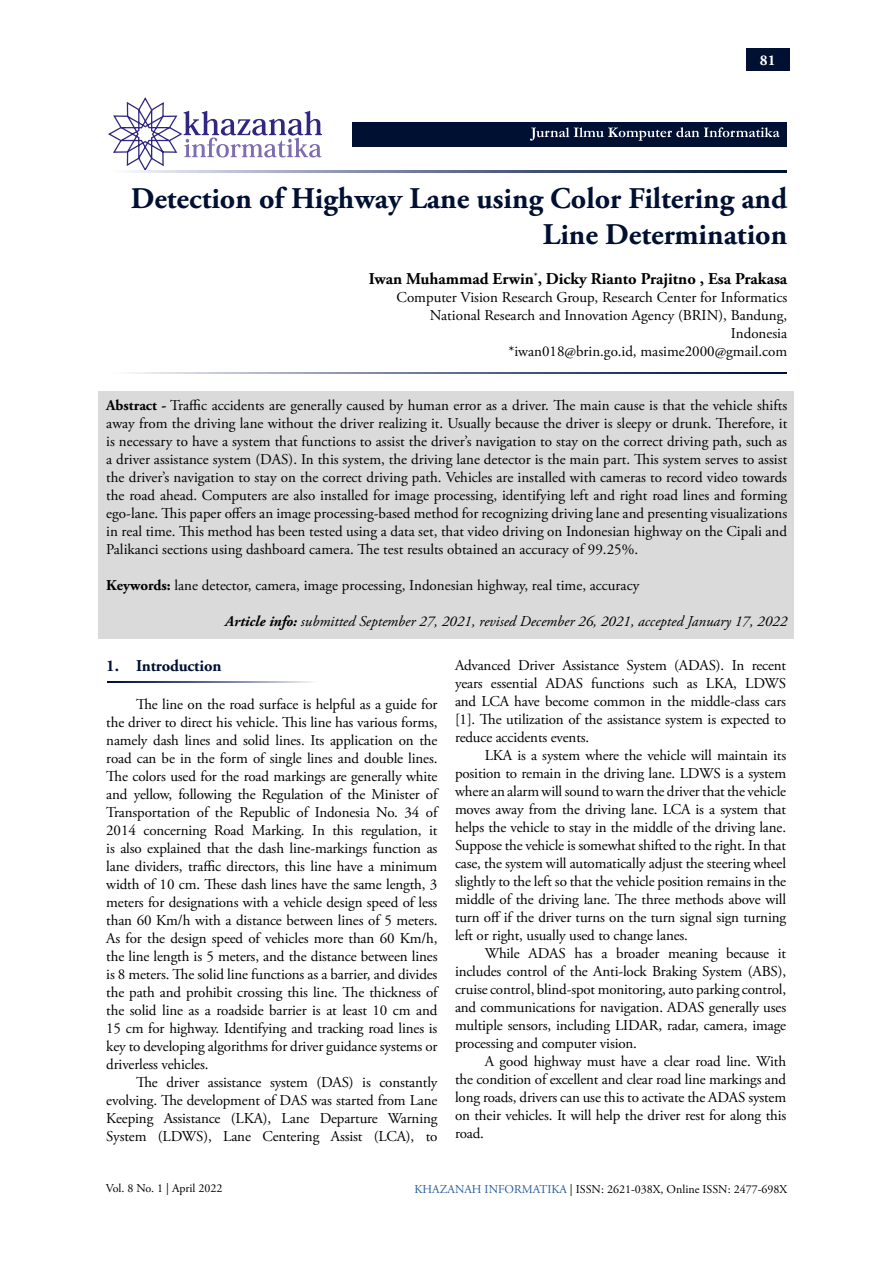
<style>
.page{position:relative;width:893px;height:1263px;background:#fff}
.page>*{position:absolute;margin:0;border:0;box-sizing:border-box;transform-origin:0 0}
.t1{font:700 30px/36px "Adobe Garamond Pro";color:#001032;text-align:right}
.t2{font:700 16.5px "Adobe Garamond Pro";color:#000}
.t3{font:700 16.5px "Adobe Garamond Pro";letter-spacing:-.01em;color:#001032}
.t4{font:15px/18px "Adobe Garamond Pro";letter-spacing:-.01em;color:#000;text-align:justify}
.t5{font:italic 15px "Adobe Garamond Pro";color:#000}
.t6{font:700 15px "Adobe Garamond Pro";color:#fff}
.t7{font:12px "Adobe Garamond Pro";color:#000}
.s1{font-weight:700}
.s2{color:#275b9b}
</style>
<div class="page">
<svg style="left:108px;top:97px;width:216px;height:74px"></svg>
<div style="left:353px;top:122px;width:434px;height:24px;background:#001032"></div>
<svg style="left:530px;top:127px;width:249px;height:14px"></svg>
<div style="left:746px;top:48px;width:43px;height:22px;background:#001032"></div>
<div style="left:99px;top:391px;width:695px;height:248px;background:#dadada"></div>
<img style="left:128px;top:171px;width:659px;height:1px">
<img style="left:128px;top:373px;width:659px;height:1px">
<img style="left:107px;top:682px;width:206px;height:1px">
<p class="t6" style="left:760px;top:51px;width:17px">81</p>
<h1 class="t1" style="left:131px;top:181px;width:658px">Detection of Highway Lane using Color Filtering and<br>Line Determination</h1>
<p class="t2" style="left:369px;top:269px;width:420px">Iwan Muhammad Erwin<sup>*</sup>, Dicky Rianto Prajitno , Esa Prakasa</p>
<p class="t4" style="left:397px;top:289px;width:392px;text-align:right">Computer Vision Research Group, Research Center for Informatics National Research and Innovation Agency (BRIN), Bandung, Indonesia<br>*iwan018@brin.go.id, masime2000@gmail.com</p>
<p class="t4" style="left:106px;top:397px;width:682px"><span class="s1">Abstract -</span> Traffic accidents are generally caused by human error as a driver. The main cause is that the vehicle shifts away from the driving lane without the driver realizing it. Usually because the driver is sleepy or drunk. Therefore, it is necessary to have a system that functions to assist the driver’s navigation to stay on the correct driving path, such as a driver assistance system (DAS). In this system, the driving lane detector is the main part. This system serves to assist the driver’s navigation to stay on the correct driving path. Vehicles are installed with cameras to record video towards the road ahead. Computers are also installed for image processing, identifying left and right road lines and forming ego-lane. This paper offers an image processing-based method for recognizing driving lane and presenting visualizations in real time. This method has been tested using a data set, that video driving on Indonesian highway on the Cipali and Palikanci sections using dashboard camera. The test results obtained an accuracy of 99.25%.</p>
<p class="t4" style="left:106px;top:577px;width:534px"><span class="s1">Keywords:</span> lane detector, camera, image processing, Indonesian highway, real time, accuracy</p>
<p class="t5" style="left:225px;top:612px;width:563px"><span class="s1">Article info:</span> submitted September 27, 2021, revised December 26, 2021, accepted January 17, 2022</p>
<p class="t3" style="left:106px;top:656px;width:117px">1. Introduction</p>
<p class="t4" style="left:106px;top:696px;width:333px;text-indent:30px">The line on the road surface is helpful as a guide for the driver to direct his vehicle. This line has various forms, namely dash lines and solid lines. Its application on the road can be in the form of single lines and double lines.<br>The colors used for the road markings are generally white and yellow, following the Regulation of the Minister of Transportation of the Republic of Indonesia No. 34 of 2014 concerning Road Marking. In this regulation, it is also explained that the dash line-markings function as lane dividers, traffic directors, this line have a minimum width of 10 cm. These dash lines have the same length, 3 meters for designations with a vehicle design speed of less than 60 Km/h with a distance between lines of 5 meters.<br>As for the design speed of vehicles more than 60 Km/h, the line length is 5 meters, and the distance between lines is 8 meters. The solid line functions as a barrier, and divides the path and prohibit crossing this line. The thickness of the solid line as a roadside barrier is at least 10 cm and 15 cm for highway. Identifying and tracking road lines is key to developing algorithms for driver guidance systems or driverless vehicles.</p>
<p class="t4" style="left:106px;top:1074px;width:333px;text-indent:30px">The driver assistance system (DAS) is constantly evolving. The development of DAS was started from Lane Keeping Assistance (LKA), Lane Departure Warning System (LDWS), Lane Centering Assist (LCA), to</p>
<p class="t4" style="left:455px;top:657px;width:333px">Advanced Driver Assistance System (ADAS). In recent years essential ADAS functions such as LKA, LDWS and LCA have become common in the middle-class cars [1]. The utilization of the assistance system is expected to reduce accidents events.</p>
<p class="t4" style="left:455px;top:747px;width:333px;text-indent:30px">LKA is a system where the vehicle will maintain its position to remain in the driving lane. LDWS is a system where an alarm will sound to warn the driver that the vehicle moves away from the driving lane. LCA is a system that helps the vehicle to stay in the middle of the driving lane.<br>Suppose the vehicle is somewhat shifted to the right. In that case, the system will automatically adjust the steering wheel slightly to the left so that the vehicle position remains in the middle of the driving lane. The three methods above will turn off if the driver turns on the turn signal sign turning left or right, usually used to change lanes.</p>
<p class="t4" style="left:455px;top:945px;width:333px;text-indent:30px">While ADAS has a broader meaning because it includes control of the Anti-lock Braking System (ABS), cruise control, blind-spot monitoring, auto parking control, and communications for navigation. ADAS generally uses multiple sensors, including LIDAR, radar, camera, image processing and computer vision.</p>
<p class="t4" style="left:455px;top:1053px;width:333px;text-indent:30px">A good highway must have a clear road line. With the condition of excellent and clear road line markings and long roads, drivers can use this to activate the ADAS system on their vehicles. It will help the driver rest for along this road.</p>
<p class="t7" style="left:106px;top:1181px;width:118px">Vol. 8 No. 1 | April 2022</p>
<p class="t7" style="left:415px;top:1182px;width:374px"><span class="s2">KHAZANAH INFORMATIKA</span> | ISSN: 2621-038X, Online ISSN: 2477-698X</p>
</div>
